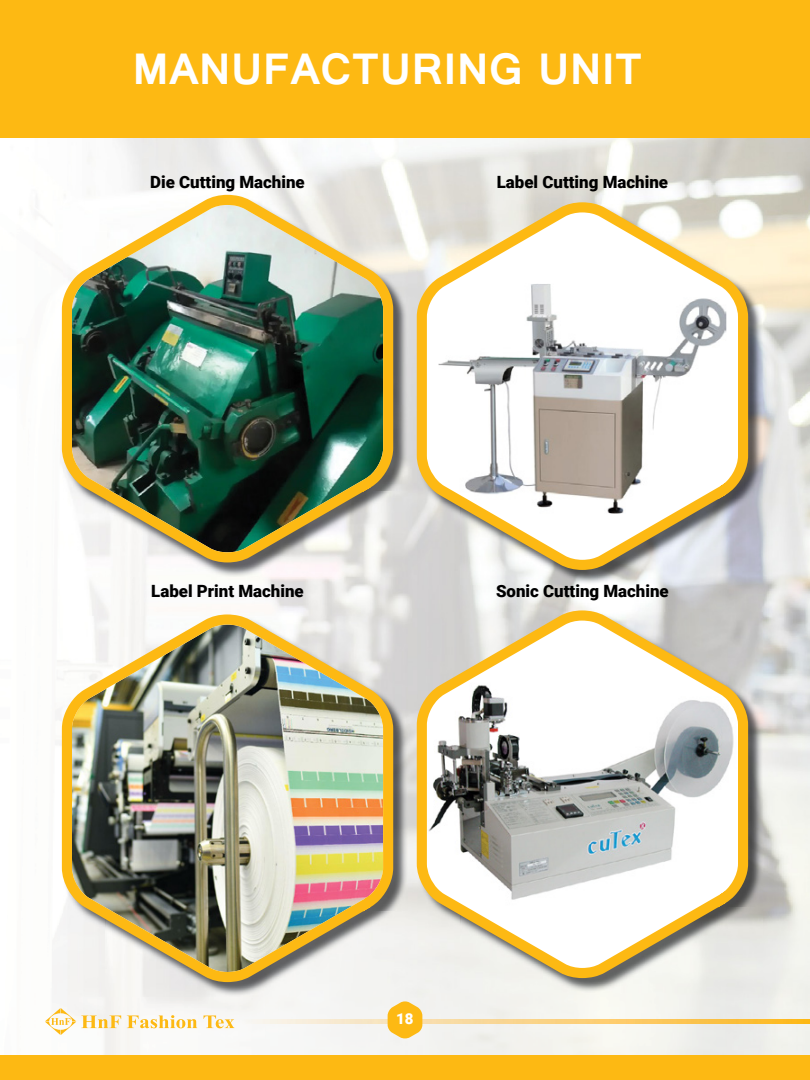
<style>
.page{position:relative;width:810px;height:1080px;background:#fff}
.page>*{position:absolute;margin:0;border:0;box-sizing:border-box;transform-origin:0 0}
.t1{font:700 47.5px "Raavi";color:#fff}
.t2{font:900 16.88px "Roboto";color:#000}
.t3{font:900 15px "Roboto";color:#fff}
</style>
<div class="page">
<img style="left:118px;top:138px;width:692px;height:77px">
<img style="left:726px;top:215px;width:84px;height:840px">
<img style="left:384px;top:251px;width:42px;height:804px">
<img style="left:426px;top:584px;width:300px;height:26px">
<img style="left:426px;top:992px;width:300px;height:63px">
<img style="left:131px;top:197px;width:277px;height:380px">
<img style="left:62px;top:195px;width:331px;height:367px">
<img style="left:418px;top:204px;width:345px;height:380px">
<svg style="left:417px;top:202px;width:331px;height:368px"></svg>
<img style="left:63px;top:616px;width:345px;height:380px">
<img style="left:62px;top:614px;width:331px;height:368px">
<div style="left:0;top:0;width:810px;height:138px;background:#fdb913"></div>
<img style="left:418px;top:612px;width:345px;height:380px">
<svg style="left:417px;top:610px;width:331px;height:368px"></svg>
<img style="left:242px;top:1020px;width:568px;height:3px">
<svg style="left:45px;top:1008px;width:76px;height:27px"></svg>
<svg style="left:127px;top:1015px;width:70px;height:13px"></svg>
<svg style="left:204px;top:1015px;width:30px;height:13px"></svg>
<div style="left:0;top:1055px;width:810px;height:25px;background:#fdb913"></div>
<svg style="left:388px;top:1001px;width:34px;height:38px"></svg>
<h1 class="t1" style="left:133px;top:40px;width:511px">MANUFACTURING UNIT</h1>
<p class="t2" style="left:150px;top:171px;width:156px">Die Cutting Machine</p>
<p class="t2" style="left:497px;top:171px;width:173px">Label Cutting Machine</p>
<p class="t2" style="left:151px;top:579px;width:154px">Label Print Machine</p>
<p class="t2" style="left:496px;top:579px;width:174px">Sonic Cutting Machine</p>
<p class="t3" style="left:396px;top:1008px;width:19px">18</p>
</div>
